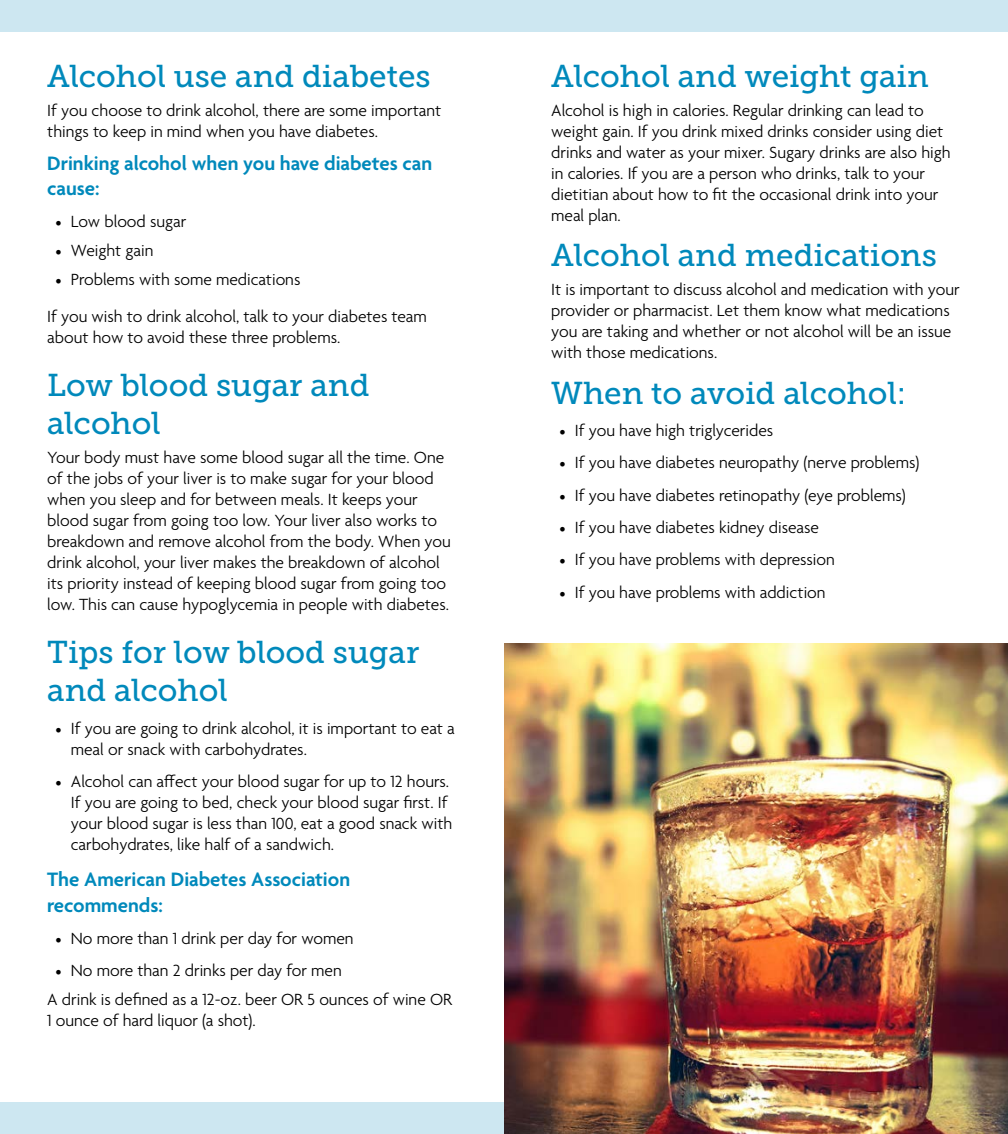
<style>
.page{position:relative;width:1008px;height:1134px;background:#fff}
.page>*{position:absolute;margin:0;border:0;box-sizing:border-box;transform-origin:0 0}
.t1{font:31.5px/37.8px "Museo Slab 500";color:#0089bb}
.t2{font:600 21px/25.2px "Agenda";color:#0089bb}
.t3{font:300 17.5px/21px "Agenda";color:#000}
.s1{font-family:"Minion Pro";font-weight:400}
</style>
<div class="page">
<div style="left:0;top:1103px;width:504px;height:31px;background:#cde7f1"></div>
<div style="left:0;top:0;width:1008px;height:32px;background:#cde7f1"></div>
<img style="left:504px;top:644px;width:504px;height:490px">
<h1 class="t1" style="left:47px;top:57px;width:385px">Alcohol use and diabetes</h1>
<p class="t3" style="left:47px;top:100px;width:396px">If you choose to drink alcohol, there are some important things to keep in mind when you have diabetes.</p>
<p class="t2" style="left:47px;top:152px;width:386px">Drinking alcohol when you have diabetes can cause:</p>
<p class="t3" style="left:55px;top:212px;width:133px"><span class="s1">•</span> Low blood sugar</p>
<p class="t3" style="left:55px;top:241px;width:100px"><span class="s1">•</span> Weight gain</p>
<p class="t3" style="left:47px;top:262px;width:381px;line-height:36.8px;text-indent:8px"><span class="s1">•</span> Problems with some medications<br>If you wish to drink alcohol, talk to your diabetes team</p>
<p class="t3" style="left:47px;top:328px;width:295px">about how to avoid these three problems.</p>
<h1 class="t1" style="left:47px;top:367px;width:324px">Low blood sugar and alcohol</h1>
<p class="t3" style="left:47px;top:448px;width:405px">Your body must have some blood sugar all the time. One of the jobs of your liver is to make sugar for your blood when you sleep and for between meals. It keeps your blood sugar from going too low. Your liver also works to breakdown and remove alcohol from the body. When you drink alcohol, your liver makes the breakdown of alcohol its priority instead of keeping blood sugar from going too low. This can cause hypoglycemia in people with diabetes.</p>
<h1 class="t1" style="left:47px;top:634px;width:374px">Tips for low blood sugar and alcohol</h1>
<p class="t3" style="left:71px;top:719px;width:385px;text-indent:-16px"><span class="s1">•</span> If you are going to drink alcohol, it is important to eat a meal or snack with carbohydrates.</p>
<p class="t3" style="left:71px;top:772px;width:383px;text-indent:-16px"><span class="s1">•</span> Alcohol can affect your blood sugar for up to 12 hours.<br>If you are going to bed, check your blood sugar first. If your blood sugar is less than 100, eat a good snack with carbohydrates, like half of a sandwich.</p>
<p class="t2" style="left:47px;top:868px;width:304px">The American Diabetes Association recommends:</p>
<p class="t3" style="left:55px;top:929px;width:300px"><span class="s1">•</span> No more than 1 drink per day for women</p>
<p class="t3" style="left:47px;top:957px;width:406px;line-height:28.9px;text-indent:8px"><span class="s1">•</span> No more than 2 drinks per day for men<br>A drink is defined as a 12-oz. beer OR 5 ounces of wine OR</p>
<p class="t3" style="left:47px;top:1011px;width:210px">1 ounce of hard liquor (a shot).</p>
<h1 class="t1" style="left:551px;top:57px;width:379px">Alcohol and weight gain</h1>
<p class="t3" style="left:551px;top:100px;width:401px">Alcohol is high in calories. Regular drinking can lead to weight gain. If you drink mixed drinks consider using diet drinks and water as your mixer. Sugary drinks are also high in calories. If you are a person who drinks, talk to your dietitian about how to fit the occasional drink into your meal plan.</p>
<h1 class="t1" style="left:551px;top:237px;width:387px">Alcohol and medications</h1>
<p class="t3" style="left:551px;top:280px;width:410px">It is important to discuss alcohol and medication with your provider or pharmacist. Let them know what medications you are taking and whether or not alcohol will be an issue with those medications.</p>
<h1 class="t1" style="left:551px;top:374px;width:357px">When to avoid alcohol:</h1>
<p class="t3" style="left:559px;top:421px;width:216px"><span class="s1">•</span> If you have high triglycerides</p>
<p class="t3" style="left:559px;top:453px;width:362px"><span class="s1">•</span> If you have diabetes neuropathy (nerve problems)</p>
<p class="t3" style="left:559px;top:486px;width:348px"><span class="s1">•</span> If you have diabetes retinopathy (eye problems)</p>
<p class="t3" style="left:559px;top:518px;width:261px"><span class="s1">•</span> If you have diabetes kidney disease</p>
<p class="t3" style="left:559px;top:550px;width:277px"><span class="s1">•</span> If you have problems with depression</p>
<p class="t3" style="left:559px;top:583px;width:268px"><span class="s1">•</span> If you have problems with addiction</p>
</div>
